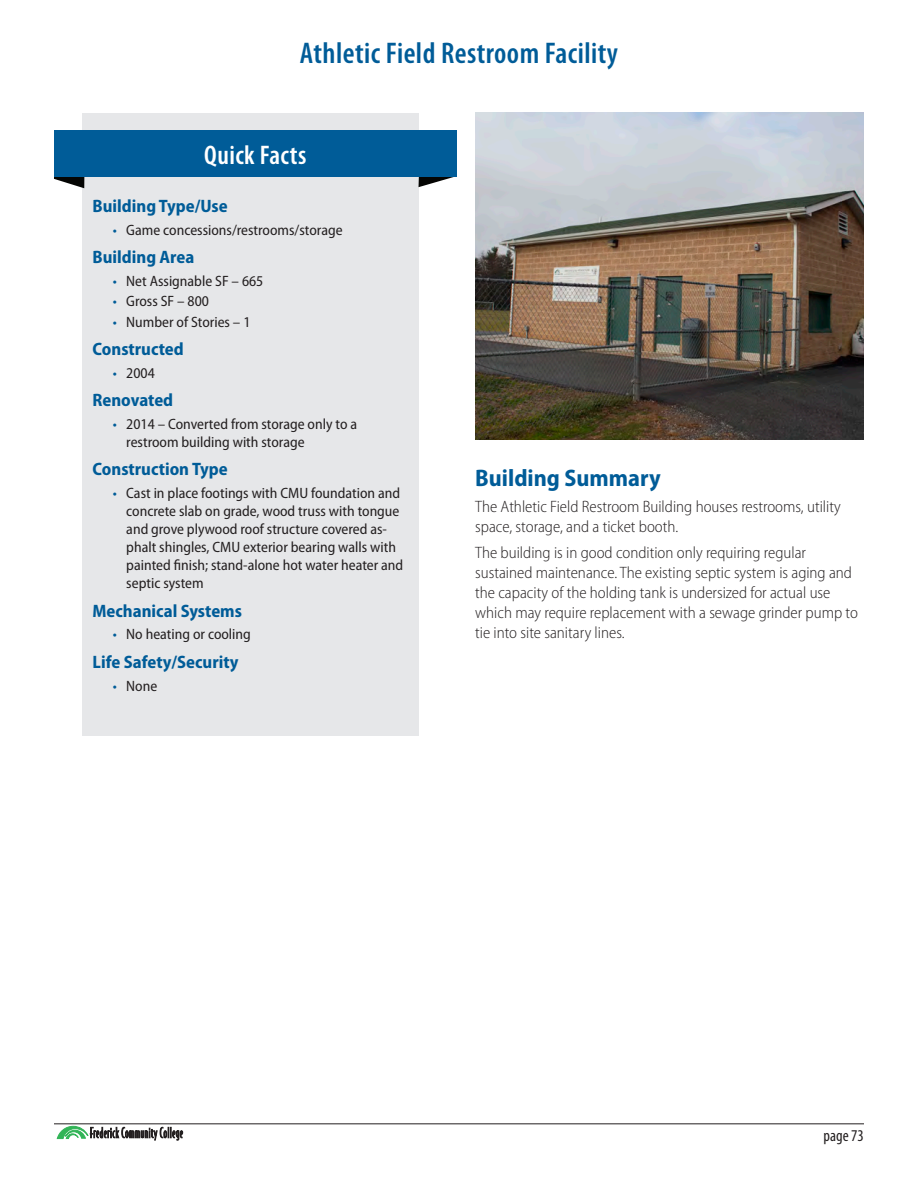
<style>
.page{position:relative;width:918px;height:1188px;background:#fff}
.page>*{position:absolute;margin:0;border:0;box-sizing:border-box;transform-origin:0 0}
.Building_Names_-_App{font:600 condensed 30px "Myriad Pro";letter-spacing:.015em;color:#005c98}
.Quick_Facts{font:600 condensed 27px "Myriad Pro";letter-spacing:.015em;color:#fff}
.Header2{font:700 semi-condensed 24px "Myriad Pro";color:#005c98}
.Quick_Facts_-_bold{font:700 semi-condensed 18px "Myriad Pro";color:#005c98}
.Building_Summary{font:300 semi-condensed 16.5px/19.8px "Myriad Pro";color:#231f20}
.t1{font:condensed 16.5px "Myriad Pro";color:#231f20}
.t2{font:semi-condensed 15px/18px "Myriad Pro";color:#231f20}
.s1{color:#005c98}
</style>
<div class="page">
<hr style="left:54px;top:1123px;width:810px;height:1px;background:#231f20">
<svg style="left:57px;top:1126px;width:126px;height:15px"></svg>
<img style="left:475px;top:113px;width:389px;height:326px">
<div style="left:82px;top:113px;width:337px;height:622px;background:#e6e7e9"></div>
<svg style="left:54px;top:177px;width:31px;height:11px"></svg>
<svg style="left:418px;top:177px;width:36px;height:10px"></svg>
<div style="left:54px;top:130px;width:403px;height:47px;background:#005c98"></div>
<p class="Building_Names_-_App" style="left:300px;top:35px;width:320px">Athletic Field Restroom Facility</p>
<p class="Quick_Facts" style="left:204px;top:138px;width:104px">Quick Facts</p>
<p class="Quick_Facts_-_bold" style="left:93px;top:194px;width:137px">Building Type/Use</p>
<p class="t2" style="left:113px;top:220px;width:231px"><span class="s1">•</span> Game concessions/restrooms/storage</p>
<p class="Quick_Facts_-_bold" style="left:93px;top:245px;width:103px">Building Area</p>
<p class="t2" style="left:113px;top:272px;width:152px"><span class="s1">•</span> Net Assignable SF – 665</p>
<p class="t2" style="left:113px;top:292px;width:98px"><span class="s1">•</span> Gross SF – 800</p>
<p class="t2" style="left:113px;top:312px;width:139px"><span class="s1">•</span> Number of Stories – 1</p>
<p class="Quick_Facts_-_bold" style="left:93px;top:337px;width:93px">Constructed</p>
<p class="t2" style="left:113px;top:364px;width:43px"><span class="s1">•</span> 2004</p>
<p class="Quick_Facts_-_bold" style="left:93px;top:389px;width:82px">Renovated</p>
<p class="t2" style="left:126px;top:415px;width:232px;text-indent:-14px"><span class="s1">•</span> 2014 – Converted from storage only to a restroom building with storage</p>
<p class="Quick_Facts_-_bold" style="left:93px;top:458px;width:137px">Construction Type</p>
<p class="t2" style="left:126px;top:484px;width:278px;text-indent:-14px"><span class="s1">•</span> Cast in place footings with CMU foundation and concrete slab on grade, wood truss with tongue and grove plywood roof structure covered as&shy;phalt shingles, CMU exterior bearing walls with painted finish; stand-alone hot water heater and septic system</p>
<p class="Quick_Facts_-_bold" style="left:93px;top:599px;width:151px">Mechanical Systems</p>
<p class="t2" style="left:113px;top:625px;width:140px"><span class="s1">•</span> No heating or cooling</p>
<p class="Quick_Facts_-_bold" style="left:93px;top:650px;width:147px">Life Safety/Security</p>
<p class="t2" style="left:113px;top:676px;width:46px"><span class="s1">•</span> None</p>
<p class="Header2" style="left:475px;top:462px;width:187px">Building Summary</p>
<p class="Building_Summary" style="left:475px;top:497px;width:367px">The Athletic Field Restroom Building houses restrooms, utility space, storage, and a ticket booth.</p>
<p class="Building_Summary" style="left:475px;top:543px;width:384px">The building is in good condition only requiring regular sustained maintenance. The existing septic system is aging and the capacity of the holding tank is undersized for actual use which may require replacement with a sewage grinder pump to tie into site sanitary lines.</p>
<p class="t1" style="left:824px;top:1126px;width:42px">page 73</p>
</div>
